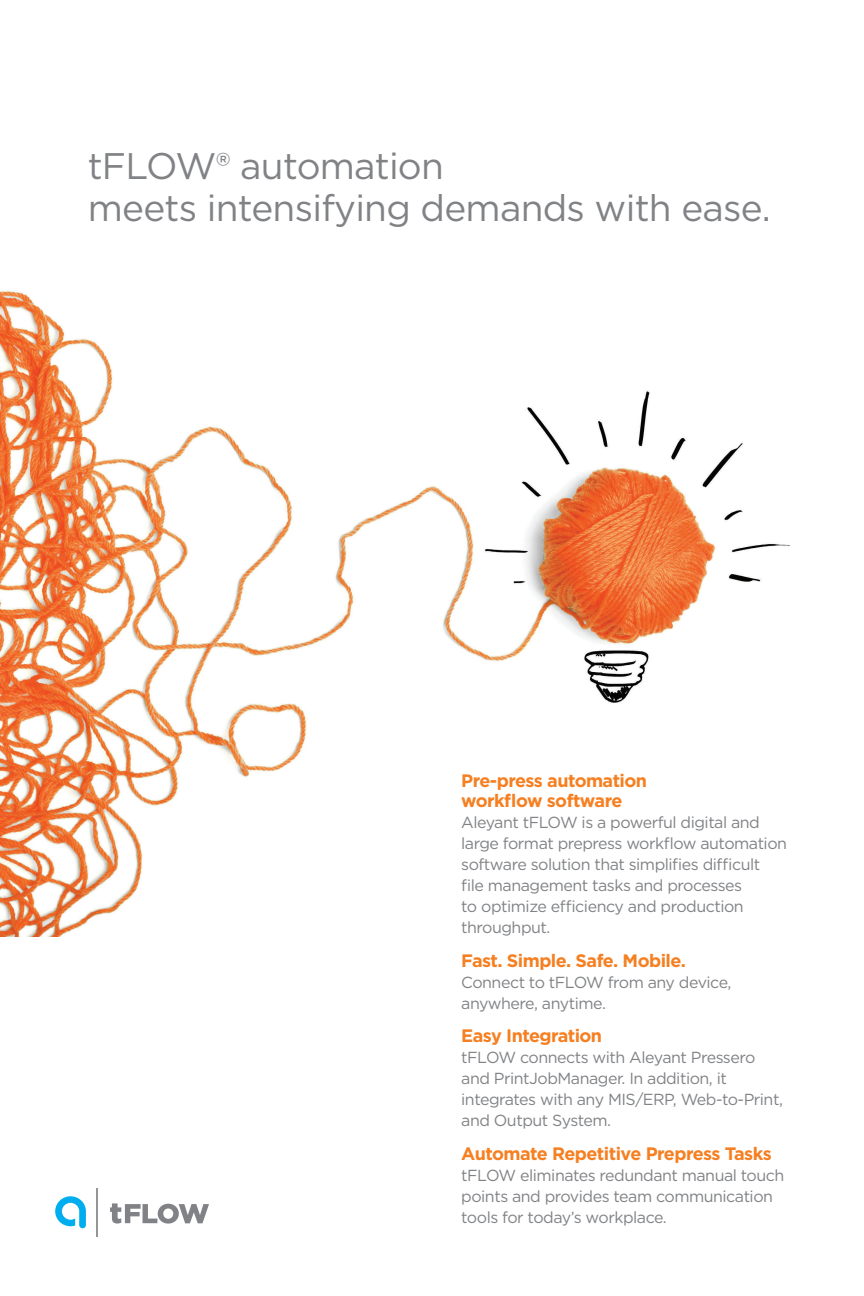
<style>
.page{position:relative;width:864px;height:1296px;background:#fff}
.page>*{position:absolute;margin:0;border:0;box-sizing:border-box;transform-origin:0 0}
.t1{font:37px/42px "Gotham";letter-spacing:-.02em;color:#808285}
.t2{font:700 18px/20px "Gotham";letter-spacing:-.03em;color:#f57f21}
.t3{font:16px/21px "Gotham";letter-spacing:-.03em;color:#808285}
</style>
<div class="page">
<img style="left:0;top:290px;width:790px;height:647px">
<svg style="left:55px;top:1196px;width:31px;height:32px"></svg>
<svg style="left:110px;top:1203px;width:99px;height:21px"></svg>
<hr style="left:96px;top:1188px;width:2px;height:48px;background:#939598">
<h1 class="t1" style="left:88px;top:144px;width:684px">tFLOW® automation<br>meets intensifying demands with ease.</h1>
<p class="t2" style="left:461px;top:771px;width:187px">Pre-press automation workflow software</p>
<p class="t3" style="left:461px;top:812px;width:327px">Aleyant tFLOW is a powerful digital and large format prepress workflow automation software solution that simplifies difficult file management tasks and processes<br>to optimize efficiency and production throughput.</p>
<p class="t2" style="left:461px;top:950px;width:226px">Fast. Simple. Safe. Mobile.</p>
<p class="t3" style="left:461px;top:971px;width:272px">Connect to tFLOW from any device, anywhere, anytime.</p>
<p class="t2" style="left:461px;top:1026px;width:142px">Easy Integration</p>
<p class="t3" style="left:461px;top:1047px;width:323px">tFLOW connects with Aleyant Pressero and PrintJobManager. In addition, it integrates with any MIS/ERP, Web-to-Print, and Output System.</p>
<p class="t2" style="left:461px;top:1143px;width:312px">Automate Repetitive Prepress Tasks</p>
<p class="t3" style="left:461px;top:1164px;width:325px">tFLOW eliminates redundant manual touch points and provides team communication tools for today’s workplace.</p>
</div>
